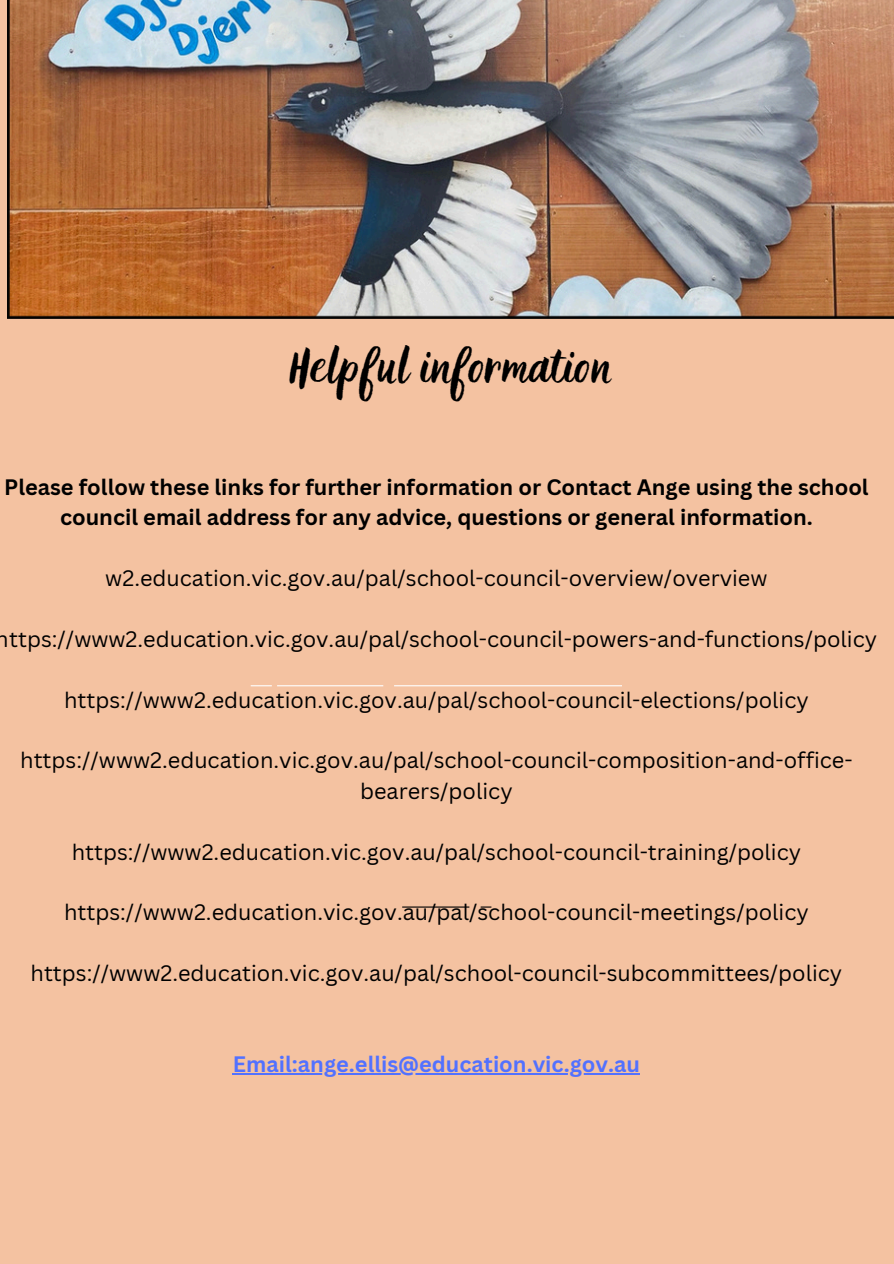
<style>
.page{position:relative;width:894px;height:1264px;background:#fff}
.page>*{position:absolute;margin:0;border:0;box-sizing:border-box;transform-origin:0 0}
.t1{font:39px "Holla";color:#000}
.t2{font:21.75px/30.3px "Canva Sans";color:#000;text-align:center}
.t3{font:700 21.75px/30.3px "Canva Sans";color:#000;text-align:center}
.t4{font:700 21.75px "Canva Sans";color:#5271ff}
</style>
<div class="page">
<div style="left:0;top:0;width:893px;height:1263px;background:#f4c2a1"></div>
<img style="left:7px;top:0;width:886px;height:318px">
<svg style="left:250px;top:685px;width:372px;height:1px"></svg>
<svg style="left:402px;top:906px;width:89px;height:1px"></svg>
<hr style="left:233px;top:1073px;width:406px;height:1px;background:#5271ff">
<p class="t1" style="left:289px;top:344px;width:324px">Helpful information</p>
<p class="t3" style="left:4px;top:471px;width:865px">Please follow these links for further information or Contact Ange using the school council email address for any advice, questions or general information.</p>
<p class="t2" style="left:105px;top:562px;width:663px">w2.education.vic.gov.au/pal/school-council-overview/overview</p>
<h1 class="t2" style="left:-4px;top:623px;width:882px">https://www2.education.vic.gov.au/pal/school-council-powers-and-functions/policy</h1>
<h2 class="t2" style="left:64px;top:684px;width:746px">https://www2.education.vic.gov.au/pal/school-council-elections/policy</h2>
<p class="t2" style="left:20px;top:744px;width:833px">https://www2.education.vic.gov.au/pal/school-council-composition-and-office&shy;bearers/policy</p>
<p class="t2" style="left:72px;top:836px;width:730px">https://www2.education.vic.gov.au/pal/school-council-training/policy</p>
<p class="t2" style="left:64px;top:896px;width:746px">https://www2.education.vic.gov.au/pal/school-council-meetings/policy</p>
<p class="t2" style="left:30px;top:957px;width:813px">https://www2.education.vic.gov.au/pal/school-council-subcommittees/policy</p>
<p class="t4" style="left:233px;top:1049px;width:408px">Email:ange.ellis@education.vic.gov.au</p>
</div>
